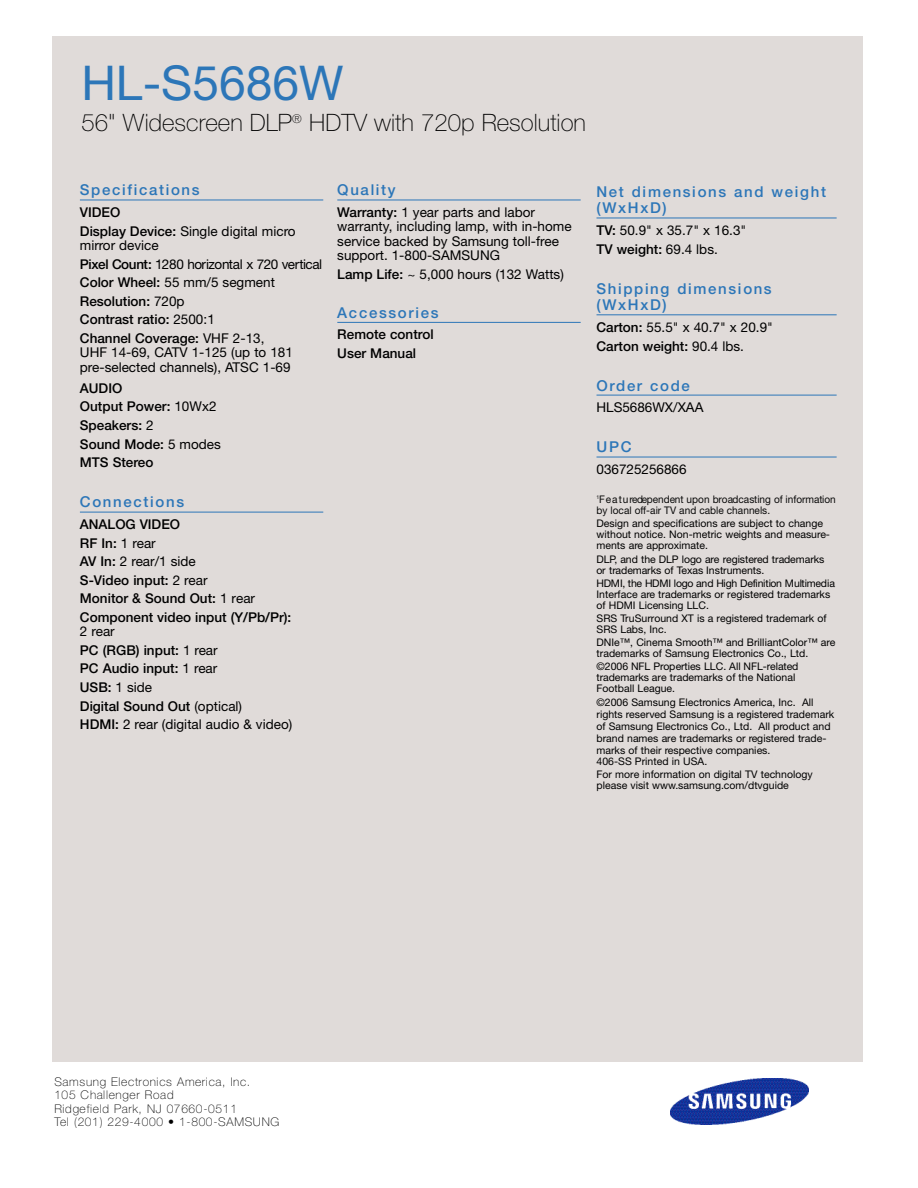
<style>
.page{position:relative;width:918px;height:1188px;background:#fff}
.page>*{position:absolute;margin:0;border:0;box-sizing:border-box;transform-origin:0 0}
.t1{font:48px "Helvetica Neue";color:#2c76b8}
.t2{font:100 24px "Helvetica Neue";color:#000}
.t3{font:500 15px/16.5px "Helvetica Neue";letter-spacing:.11em;color:#2c76b8}
.t4{font:13.5px/18.5px "Helvetica Neue";color:#000}
.t5{font:500 13.5px/18.6px "Helvetica Neue";color:#000}
.t6{font:100 12px/13.5px "Helvetica Neue";letter-spacing:.05em;color:#000}
.t7{font:10.5px/11.1px "Helvetica Neue";color:#000}
.t8{font:10.5px/11.1px "Helvetica Neue";color:#0a0a0a;scale:.96 1}
.s1{font-weight:400}
.s2{font-weight:500}
</style>
<div class="page">
<div style="left:53px;top:36px;width:810px;height:1026px;background:#e0dbd9"></div>
<img style="left:671px;top:1079px;width:138px;height:46px">
<hr style="left:80px;top:200px;width:243px;height:1px;background:#2c76b8">
<hr style="left:80px;top:512px;width:243px;height:1px;background:#2c76b8">
<hr style="left:337px;top:200px;width:244px;height:1px;background:#2c76b8">
<hr style="left:337px;top:322px;width:244px;height:1px;background:#2c76b8">
<hr style="left:597px;top:218px;width:240px;height:1px;background:#2c76b8">
<hr style="left:597px;top:315px;width:240px;height:1px;background:#2c76b8">
<hr style="left:597px;top:395px;width:240px;height:1px;background:#2c76b8">
<hr style="left:597px;top:457px;width:240px;height:1px;background:#2c76b8">
<h1 class="t1" style="left:81px;top:66px;width:264px">HL-S5686W</h1>
<h2 class="t2" style="left:81px;top:114px;width:506px">56" Widescreen DLP<sup>®</sup> HDTV with 720p Resolution</h2>
<h3 class="t3" style="left:80px;top:183px;width:121px">S p e c i f i c a t i o n s</h3>
<p class="t5" style="left:80px;top:204px;width:217px">VIDEO<br>Display Device: <span class="s1">Single digital micro</span></p>
<p class="t4" style="left:80px;top:237px;width:244px">mirror device<br><span class="s2">Pixel Count:</span> 1280 horizontal x 720 vertical<br><span class="s2">Color Wheel:</span> 55 mm/5 segment<br><span class="s2">Resolution:</span> 720p<br><span class="s2">Contrast ratio:</span> 2500:1<br><span class="s2">Channel Coverage:</span> VHF 2-13,</p>
<p class="t4" style="left:80px;top:346px;width:215px;line-height:14.4px">UHF 14-69, CATV 1-125 (up to 181 pre-selected channels), ATSC 1-69</p>
<p class="t5" style="left:80px;top:380px;width:143px">AUDIO<br>Output Power: <span class="s1">10Wx2<br></span>Speakers: <span class="s1">2<br></span>Sound Mode: <span class="s1">5 modes<br></span>MTS Stereo</p>
<h3 class="t3" style="left:80px;top:495px;width:106px">C o n n e c t i o n s</h3>
<p class="t5" style="left:80px;top:516px;width:213px">ANALOG VIDEO<br>RF In: <span class="s1">1 rear<br></span>AV In: <span class="s1">2 rear/1 side<br></span>S-Video input: <span class="s1">2 rear<br></span>Monitor &amp; Sound Out: <span class="s1">1 rear<br></span>Component video input (Y/Pb/Pr):</p>
<p class="t4" style="left:80px;top:623px;width:214px">2 rear<br><span class="s2">PC (RGB) input:</span> 1 rear<br><span class="s2">PC Audio input:</span> 1 rear<br><span class="s2">USB:</span> 1 side<br><span class="s2">Digital Sound Out</span> (optical)<br><span class="s2">HDMI:</span> 2 rear (digital audio &amp; video)</p>
<h3 class="t3" style="left:337px;top:183px;width:60px">Q u a l i t y</h3>
<p class="t4" style="left:337px;top:206px;width:236px;line-height:14.2px"><span class="s2">Warranty:</span> 1 year parts and labor warranty, including lamp, with in-home service backed by Samsung toll-free support. 1-800-SAMSUNG</p>
<p class="t4" style="left:337px;top:266px;width:228px"><span class="s2">Lamp Life:</span> ~ 5,000 hours (132 Watts)</p>
<h3 class="t3" style="left:337px;top:306px;width:103px">A c c e s s o r i e s</h3>
<p class="t5" style="left:337px;top:327px;width:98px">Remote control<br>User Manual</p>
<h3 class="t3" style="left:597px;top:185px;width:231px">Net dimensions and weight ( W x H x D )</h3>
<p class="t4" style="left:597px;top:222px;width:151px"><span class="s2">TV:</span> 50.9" x 35.7" x 16.3"<br><span class="s2">TV weight:</span> 69.4 lbs.</p>
<h3 class="t3" style="left:597px;top:282px;width:177px">Shipping dimensions ( W x H x D )</h3>
<p class="t4" style="left:597px;top:319px;width:178px"><span class="s2">Carton:</span> 55.5" x 40.7" x 20.9"<br><span class="s2">Carton weight:</span> 90.4 lbs.</p>
<h3 class="t3" style="left:597px;top:378px;width:95px">O rder code</h3>
<p class="t4" style="left:597px;top:399px;width:108px">HLS5686WX/XAA</p>
<h3 class="t3" style="left:597px;top:440px;width:37px">U P C</h3>
<p class="t4" style="left:597px;top:461px;width:91px">036725256866</p>
<p class="t8" style="left:597px;top:494px;width:251px"><sup>1</sup>F e a t u re dependent upon broadcasting of information by local off-air TV and cable channels.</p>
<p class="t7" style="left:597px;top:519px;width:235px">Design and specifications are subject to change without notice. Non-metric weights and measure&shy;ments are approximate.</p>
<p class="t7" style="left:597px;top:554px;width:230px">D L P, and the DLP logo are re g is te red trademarks or trademarks of Texas Instruments.</p>
<p class="t7" style="left:597px;top:579px;width:240px">HDMI, the HDMI logo and High Definition Multimedia<br>Interface are trademarks or registered trademarks of HDMI Licensing LLC.</p>
<p class="t7" style="left:597px;top:613px;width:232px;line-height:11.6px">SRS TruSurround XT is a registered trademark of<br>SRS Labs, Inc.</p>
<p class="t7" style="left:597px;top:638px;width:240px">DNIe™, Cinema Smooth™ and BrilliantColor™ are trademarks of Samsung Electronics Co., Ltd.</p>
<p class="t7" style="left:597px;top:662px;width:204px">©2006 NFL Properties LLC. All NFL-related tra d e m a rk s are trademarks of the National<br>Football League.</p>
<p class="t7" style="left:597px;top:697px;width:239px;line-height:11.9px">©2006 Samsung Electronics America, Inc. All rights reserved Samsung is a registered trademark of Samsung Electronics Co., Ltd. All product and brand names are trademarks or registered trade&shy;marks of their respective companies.<br>406-SS Printed in USA.</p>
<p class="t7" style="left:597px;top:770px;width:218px">For more information on digital TV technology please visit www.samsung.com/dtvguide</p>
<p class="t6" style="left:54px;top:1076px;width:226px">Samsung Electronics America, Inc.<br>105 Challenger Road<br>Ridgefield Park, NJ 07660-0511<br>Tel (201) 229-4000 • 1-800-SAMSUNG</p>
</div>
